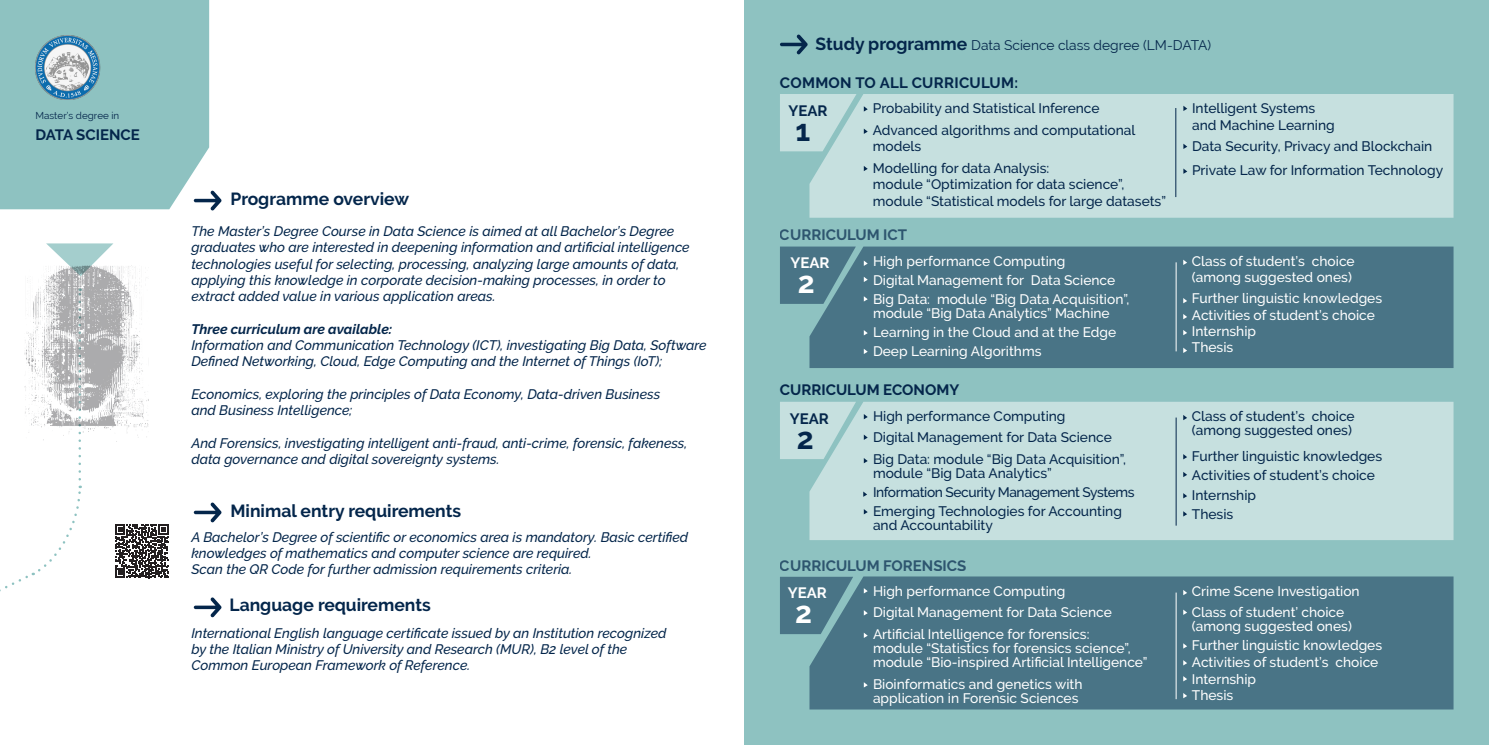
<style>
.page{position:relative;width:1489px;height:745px;background:#fff}
.page>*{position:absolute;margin:0;border:0;box-sizing:border-box;transform-origin:0 0}
.t1{font:700 30px "Raleway";color:#04264b}
.t2{font:700 30px "Raleway";color:#fff}
.t3{font:700 17.5px "Raleway";color:#04264b}
.t4{font:700 15px "Raleway";color:#04264b}
.t5{font:700 15px "Raleway";letter-spacing:.02em;color:#04264b}
.t6{font:700 15px "Raleway";color:#fff}
.t7{font:italic 500 13.75px/16.2px "Raleway";color:#04264b}
.t8{font:500 13.75px/14px "Raleway";color:#fff}
.t9{font:500 13.75px/14px "Raleway";color:#04264b}
.t10{font:13.75px "Raleway";color:#04264b}
.t11{font:500 13.75px "Raleway";letter-spacing:-.03em;color:#04264b}
.t12{font:italic 700 13.75px "Raleway";color:#04264b}
.t13{font:9.88px "Raleway";color:#04264b}
.s1{font-weight:700;font-size:17.5px}
</style>
<div class="page">
<div style="left:744px;top:0;width:744px;height:744px;background:#8ec2c1"></div>
<div style="left:809px;top:401px;width:644px;height:138px;background:#c6e0df"></div>
<div style="left:809px;top:246px;width:644px;height:122px;background:#497486"></div>
<img style="left:25px;top:265px;width:124px;height:175px">
<svg style="left:0;top:0;width:222px;height:210px;background:#96c5c6"></svg>
<svg style="left:193px;top:502px;width:29px;height:20px"></svg>
<svg style="left:193px;top:597px;width:29px;height:20px"></svg>
<svg style="left:46px;top:243px;width:67px;height:33px"></svg>
<svg style="left:780px;top:34px;width:27px;height:20px"></svg>
<svg style="left:1183px;top:511px;width:4px;height:5px"></svg>
<svg style="left:863px;top:348px;width:4px;height:6px"></svg>
<svg style="left:863px;top:508px;width:4px;height:6px"></svg>
<svg style="left:780px;top:401px;width:76px;height:58px;background:#c1dddc"></svg>
<svg style="left:863px;top:414px;width:4px;height:5px"></svg>
<svg style="left:1183px;top:414px;width:4px;height:6px"></svg>
<svg style="left:863px;top:434px;width:4px;height:5px"></svg>
<svg style="left:1183px;top:454px;width:4px;height:5px"></svg>
<svg style="left:1183px;top:471px;width:4px;height:6px"></svg>
<svg style="left:1183px;top:493px;width:4px;height:5px"></svg>
<svg style="left:863px;top:457px;width:4px;height:6px"></svg>
<svg style="left:863px;top:491px;width:4px;height:5px"></svg>
<hr style="left:1175px;top:417px;width:1px;height:108px;background:#04264b">
<div style="left:809px;top:94px;width:644px;height:123px;background:#c6e0df"></div>
<svg style="left:780px;top:94px;width:76px;height:57px;background:#c1dddc"></svg>
<svg style="left:863px;top:106px;width:4px;height:5px"></svg>
<svg style="left:863px;top:128px;width:4px;height:6px"></svg>
<svg style="left:863px;top:166px;width:4px;height:5px"></svg>
<hr style="left:1175px;top:108px;width:1px;height:89px;background:#04264b">
<svg style="left:1183px;top:106px;width:4px;height:5px"></svg>
<svg style="left:1183px;top:144px;width:4px;height:5px"></svg>
<svg style="left:1183px;top:168px;width:4px;height:6px"></svg>
<div style="left:809px;top:576px;width:644px;height:133px;background:#497486"></div>
<svg style="left:780px;top:576px;width:73px;height:57px;background:#507d8c"></svg>
<svg style="left:863px;top:587px;width:4px;height:6px"></svg>
<svg style="left:1183px;top:589px;width:4px;height:6px"></svg>
<svg style="left:863px;top:609px;width:4px;height:6px"></svg>
<svg style="left:1183px;top:609px;width:4px;height:5px"></svg>
<svg style="left:1183px;top:643px;width:4px;height:5px"></svg>
<svg style="left:1183px;top:659px;width:4px;height:6px"></svg>
<svg style="left:1183px;top:675px;width:4px;height:6px"></svg>
<svg style="left:863px;top:632px;width:4px;height:5px"></svg>
<svg style="left:863px;top:681px;width:4px;height:6px"></svg>
<hr style="left:1175px;top:592px;width:1px;height:106px;background:#fff">
<svg style="left:1183px;top:692px;width:4px;height:5px"></svg>
<svg style="left:780px;top:246px;width:75px;height:58px;background:#4e7a8a"></svg>
<svg style="left:863px;top:260px;width:4px;height:6px"></svg>
<svg style="left:1183px;top:259px;width:4px;height:6px"></svg>
<svg style="left:863px;top:276px;width:4px;height:6px"></svg>
<svg style="left:1183px;top:298px;width:4px;height:5px"></svg>
<svg style="left:1183px;top:314px;width:4px;height:5px"></svg>
<svg style="left:1183px;top:330px;width:4px;height:5px"></svg>
<svg style="left:863px;top:296px;width:4px;height:5px"></svg>
<svg style="left:863px;top:330px;width:4px;height:5px"></svg>
<hr style="left:1175px;top:262px;width:1px;height:89px;background:#fff">
<svg style="left:1183px;top:347px;width:4px;height:6px"></svg>
<svg style="left:0;top:485px;width:82px;height:107px"></svg>
<svg style="left:78px;top:288px;width:3px;height:191px"></svg>
<svg style="left:115px;top:524px;width:54px;height:53px"></svg>
<p class="t13" style="left:35px;top:110px;width:85px">Master’s degree in</p>
<p class="t4" style="left:35px;top:126px;width:106px">DATA SCIENCE</p>
<p class="t3" style="left:230px;top:189px;width:180px">Programme overview</p>
<p class="t7" style="left:191px;top:223px;width:500px">The Master’s Degree Course in Data Science is aimed at all Bachelor’s Degree graduates who are interested in deepening information and artificial intelligence technologies useful for selecting, processing, analyzing large amounts of data, applying this knowledge in corporate decision-making processes, in order to extract added value in various application areas.</p>
<p class="t12" style="left:191px;top:321px;width:202px">Three curriculum are available:</p>
<p class="t7" style="left:191px;top:337px;width:516px">Information and Communication Technology (ICT), investigating Big Data, Software<br>Defined Networking, Cloud, Edge Computing and the Internet of Things (IoT);</p>
<p class="t7" style="left:191px;top:385px;width:470px">Economics, exploring the principles of Data Economy, Data-driven Business</p>
<p class="t7" style="left:191px;top:402px;width:162px">and Business Intelligence;</p>
<p class="t7" style="left:191px;top:434px;width:497px">And Forensics, investigating intelligent anti-fraud, anti-crime, forensic, fakeness,</p>
<p class="t7" style="left:191px;top:450px;width:309px">data governance and digital sovereignty systems.</p>
<p class="t3" style="left:230px;top:500px;width:232px">Minimal entry requirements</p>
<p class="t7" style="left:191px;top:528px;width:498px">A Bachelor’s Degree of scientific or economics area is mandatory. Basic certified knowledges of mathematics and computer science are required.</p>
<p class="t7" style="left:191px;top:560px;width:382px">Scan the QR Code for further admission requirements criteria.</p>
<p class="t3" style="left:229px;top:594px;width:203px">Language requirements</p>
<p class="t7" style="left:191px;top:624px;width:476px">International English language certificate issued by an Institution recognized</p>
<p class="t7" style="left:191px;top:640px;width:437px">by the Italian Ministry of University and Research (MUR), B2 level of the</p>
<p class="t7" style="left:191px;top:656px;width:280px">Common European Framework of Reference.</p>
<p class="t10" style="left:815px;top:37px;width:397px"><span class="s1">Study programme</span> Data Science class degree (LM-DATA)</p>
<p class="t5" style="left:780px;top:74px;width:240px">COMMON TO ALL CURRICULUM:</p>
<p class="t4" style="left:788px;top:102px;width:40px">YEAR</p>
<p class="t1" style="left:795px;top:113px;width:16px">1</p>
<p class="t9" style="left:872px;top:101px;width:228px">Probability and Statistical Inference</p>
<p class="t9" style="left:872px;top:121px;width:264px;line-height:16.5px">Advanced algorithms and computational models</p>
<p class="t9" style="left:872px;top:161px;width:178px">Modelling for data Analysis:</p>
<p class="t9" style="left:872px;top:177px;width:253px">module “Optimization for data science”,</p>
<p class="t9" style="left:872px;top:194px;width:295px">module “Statistical models for large datasets”</p>
<p class="t4" style="left:780px;top:226px;width:129px">CURRICULUM ICT</p>
<p class="t6" style="left:790px;top:254px;width:40px">YEAR</p>
<p class="t2" style="left:797px;top:265px;width:18px">2</p>
<p class="t8" style="left:873px;top:254px;width:194px">High performance Computing</p>
<p class="t8" style="left:873px;top:273px;width:244px">Digital Management for Data Science</p>
<p class="t8" style="left:873px;top:292px;width:258px">Big Data: module “Big Data Acquisition”, module “Big Data Analytics” Machine</p>
<p class="t8" style="left:873px;top:325px;width:245px">Learning in the Cloud and at the Edge</p>
<p class="t8" style="left:873px;top:344px;width:170px">Deep Learning Algorithms</p>
<p class="t4" style="left:780px;top:381px;width:181px">CURRICULUM ECONOMY</p>
<p class="t4" style="left:789px;top:409px;width:40px">YEAR</p>
<p class="t1" style="left:797px;top:421px;width:18px">2</p>
<p class="t9" style="left:873px;top:409px;width:194px">High performance Computing</p>
<p class="t9" style="left:873px;top:430px;width:240px">Digital Management for Data Science</p>
<p class="t9" style="left:873px;top:452px;width:254px">Big Data: module “Big Data Acquisition”, module “Big Data Analytics”</p>
<p class="t11" style="left:873px;top:484px;width:263px">Information Security Management Systems</p>
<p class="t9" style="left:873px;top:504px;width:250px">Emerging Technologies for Accounting and Accountability</p>
<p class="t4" style="left:780px;top:556px;width:188px">CURRICULUM FORENSICS</p>
<p class="t6" style="left:788px;top:583px;width:40px">YEAR</p>
<p class="t2" style="left:795px;top:595px;width:18px">2</p>
<p class="t8" style="left:873px;top:583px;width:194px">High performance Computing</p>
<p class="t8" style="left:873px;top:605px;width:240px">Digital Management for Data Science</p>
<p class="t8" style="left:873px;top:626px;width:218px">Artificial Intelligence for forensics:</p>
<p class="t8" style="left:873px;top:640px;width:276px">module “Statistics for forensics science”, module “Bio-inspired Artificial Intelligence”</p>
<p class="t8" style="left:873px;top:676px;width:211px">Bioinformatics and genetics with application in Forensic Sciences</p>
<p class="t9" style="left:1191px;top:101px;width:125px">Intelligent Systems</p>
<p class="t9" style="left:1191px;top:118px;width:144px">and Machine Learning</p>
<p class="t9" style="left:1191px;top:139px;width:242px">Data Security, Privacy and Blockchain</p>
<p class="t9" style="left:1191px;top:163px;width:253px">Private Law for Information Technology</p>
<p class="t8" style="left:1191px;top:254px;width:164px">Class of student’s choice</p>
<p class="t8" style="left:1191px;top:270px;width:161px">(among suggested ones)</p>
<p class="t8" style="left:1191px;top:291px;width:192px">Further linguistic knowledges</p>
<p class="t8" style="left:1191px;top:307px;width:184px">Activities of student’s choice</p>
<p class="t8" style="left:1191px;top:324px;width:66px">Internship</p>
<p class="t8" style="left:1191px;top:340px;width:43px">Thesis</p>
<p class="t9" style="left:1191px;top:409px;width:164px">Class of student’s choice</p>
<p class="t9" style="left:1191px;top:423px;width:161px">(among suggested ones)</p>
<p class="t9" style="left:1191px;top:449px;width:192px">Further linguistic knowledges</p>
<p class="t9" style="left:1191px;top:468px;width:184px">Activities of student’s choice</p>
<p class="t9" style="left:1191px;top:487px;width:66px">Internship</p>
<p class="t9" style="left:1191px;top:506px;width:43px">Thesis</p>
<p class="t8" style="left:1191px;top:583px;width:169px">Crime Scene Investigation</p>
<p class="t8" style="left:1191px;top:605px;width:154px">Class of student’ choice</p>
<p class="t8" style="left:1191px;top:619px;width:161px">(among suggested ones)</p>
<p class="t8" style="left:1191px;top:638px;width:192px">Further linguistic knowledges</p>
<p class="t8" style="left:1191px;top:654px;width:188px">Activities of student’s choice</p>
<p class="t8" style="left:1191px;top:671px;width:66px">Internship</p>
<p class="t8" style="left:1191px;top:687px;width:43px">Thesis</p>
</div>
